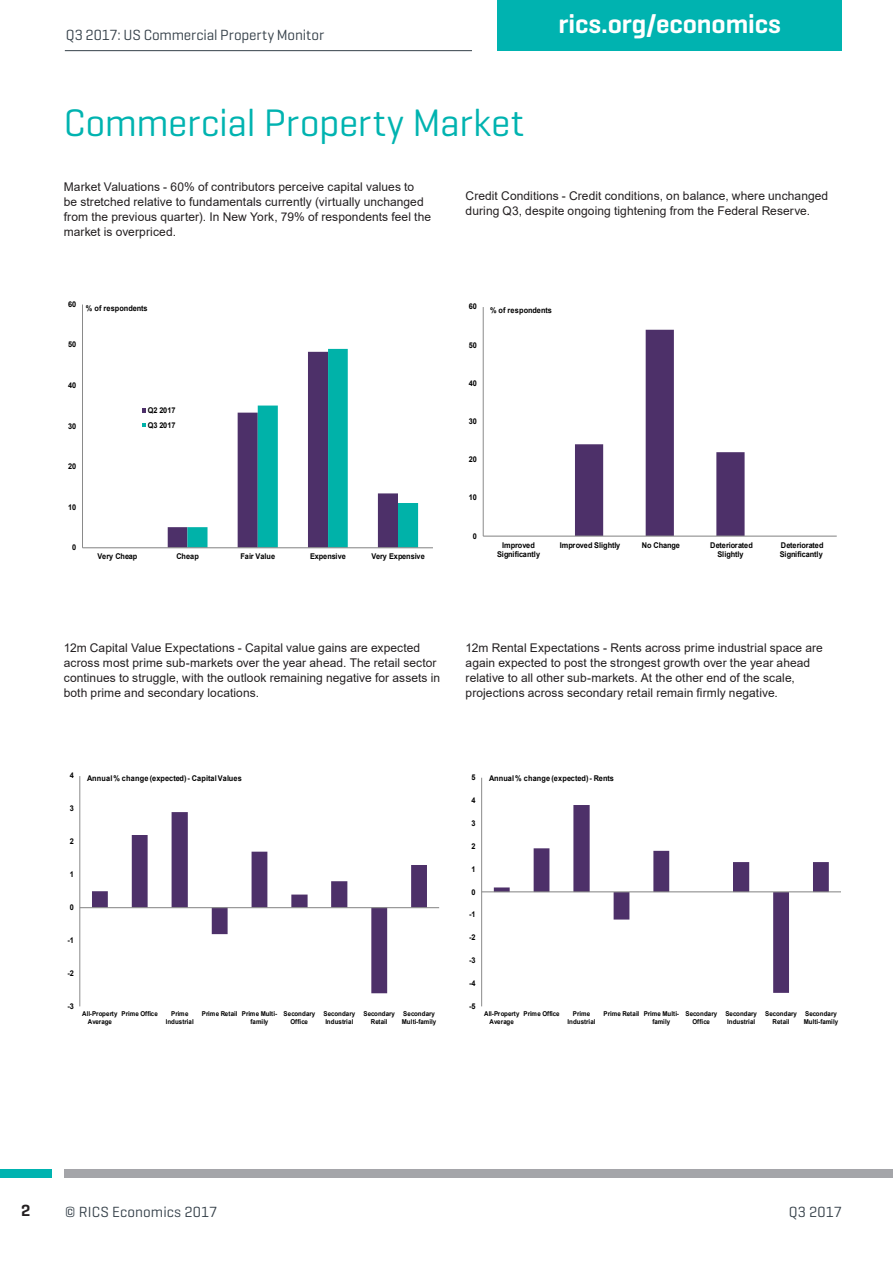
<style>
.page{position:relative;width:893px;height:1263px;background:#fff}
.page>*{position:absolute;margin:0;border:0;box-sizing:border-box;transform-origin:0 0}
.Main_Header{font:39px "Geogrotesque";letter-spacing:-.01em;color:#00b3b0}
.t1{font:600 27px "Geogrotesque";letter-spacing:-.005em;color:#fff}
.t2{font:600 16.5px "Geogrotesque";color:#231f20}
.t3{font:15px "Geogrotesque";color:#36414a}
.Chart_description_te{font:12px/15px "Arial";letter-spacing:.005em;color:#231f20}
.t4{font:700 7.95px/9px "Arial";letter-spacing:-.015em;color:#000;scale:.93 1}
.t5{font:700 7.95px "Arial";letter-spacing:.02em;color:#000;scale:.93 1}
.t6{font:700 6.6px/7.6px "Arial";letter-spacing:.005em;color:#000;text-align:center;scale:.93 1}
.t7{font:700 6.6px "Arial";letter-spacing:-.015em;color:#000;scale:.93 1}
</style>
<div class="page">
<div style="left:497px;top:0;width:345px;height:51px;background:#00b3b0"></div>
<hr style="left:65px;top:50px;width:407px;height:1px;background:#36414a">
<div style="left:0;top:1169px;width:51px;height:9px;background:#00b3b0"></div>
<div style="left:64px;top:1169px;width:829px;height:9px;background:#a4a5a9"></div>
<svg style="left:168px;top:527px;width:19px;height:20px"></svg>
<svg style="left:187px;top:349px;width:231px;height:198px"></svg>
<hr style="left:82px;top:305px;width:1px;height:243px;background:#868686">
<hr style="left:83px;top:547px;width:350px;height:1px;background:#868686">
<svg style="left:143px;top:408px;width:3px;height:5px"></svg>
<svg style="left:143px;top:423px;width:3px;height:4px"></svg>
<svg style="left:92px;top:812px;width:335px;height:181px"></svg>
<hr style="left:80px;top:776px;width:1px;height:230px;background:#868686">
<hr style="left:80px;top:907px;width:359px;height:1px;background:#868686">
<svg style="left:575px;top:330px;width:170px;height:206px"></svg>
<hr style="left:483px;top:307px;width:1px;height:229px;background:#868686">
<hr style="left:483px;top:536px;width:354px;height:1px;background:#868686">
<svg style="left:494px;top:805px;width:335px;height:188px"></svg>
<hr style="left:481px;top:778px;width:1px;height:228px;background:#868686">
<hr style="left:482px;top:891px;width:359px;height:1px;background:#868686">
<p class="t3" style="left:66px;top:25px;width:260px">Q3 2017: US Commercial Property Monitor</p>
<p class="Main_Header" style="left:64px;top:98px;width:462px">Commercial Property Market</p>
<h2 class="t1" style="left:559px;top:7px;width:224px">rics.org/economics</h2>
<p class="Chart_description_te" style="left:64px;top:179px;width:369px">Market Valuations - 60% of contributors perceive capital values to<br>be stretched relative to fundamentals currently (virtually unchanged from the previous quarter). In New York, 79% of respondents feel the market is overpriced.</p>
<p class="t4" style="left:68px;top:300px;width:10px">60</p>
<p class="t5" style="left:86px;top:303px;width:68px">% of respondents</p>
<p class="t4" style="left:68px;top:340px;width:10px">50</p>
<p class="t4" style="left:68px;top:381px;width:10px">40</p>
<p class="t4" style="left:68px;top:421px;width:10px">30</p>
<p class="t4" style="left:148px;top:403px;width:31px;line-height:14.7px">Q2 2017<br>Q3 2017</p>
<p class="t4" style="left:68px;top:462px;width:10px">20</p>
<p class="t4" style="left:68px;top:502px;width:10px">10</p>
<p class="t4" style="left:72px;top:543px;width:6px">0</p>
<p class="t4" style="left:98px;top:552px;width:44px">Very Cheap</p>
<p class="t4" style="left:177px;top:552px;width:25px">Cheap</p>
<p class="t4" style="left:241px;top:552px;width:39px">Fair Value</p>
<p class="t4" style="left:310px;top:552px;width:40px">Expensive</p>
<p class="t4" style="left:371px;top:552px;width:59px">Very Expensive</p>
<p class="Chart_description_te" style="left:466px;top:188px;width:364px">Credit Conditions - Credit conditions, on balance, where unchanged during Q3, despite ongoing tightening from the Federal Reserve.</p>
<p class="t4" style="left:469px;top:302px;width:10px">60</p>
<p class="t4" style="left:469px;top:340px;width:10px">50</p>
<p class="t4" style="left:469px;top:379px;width:10px">40</p>
<p class="t4" style="left:469px;top:417px;width:10px">30</p>
<p class="t4" style="left:469px;top:455px;width:10px">20</p>
<p class="t4" style="left:469px;top:493px;width:10px">10</p>
<p class="t4" style="left:473px;top:531px;width:6px">0</p>
<p class="t5" style="left:490px;top:305px;width:68px">% of respondents</p>
<p class="t4" style="left:497px;top:540px;width:48px;text-align:center">Improved<br>Significantly</p>
<p class="t4" style="left:560px;top:540px;width:67px">Improved Slightly</p>
<p class="t4" style="left:642px;top:540px;width:42px">No Change</p>
<p class="t4" style="left:710px;top:540px;width:47px;text-align:center">Deteriorated<br>Slightly</p>
<p class="t4" style="left:780px;top:540px;width:49px">Deteriorated<br>Significantly</p>
<p class="Chart_description_te" style="left:64px;top:640px;width:378px">12m Capital Value Expectations - Capital value gains are expected across most prime sub-markets over the year ahead. The retail sector continues to struggle, with the outlook remaining negative for assets in both prime and secondary locations.</p>
<p class="Chart_description_te" style="left:466px;top:640px;width:359px">12m Rental Expectations - Rents across prime industrial space are again expected to post the strongest growth over the year ahead relative to all other sub-markets. At the other end of the scale, projections across secondary retail remain firmly negative.</p>
<p class="t4" style="left:70px;top:771px;width:6px">4</p>
<p class="t4" style="left:70px;top:804px;width:6px">3</p>
<p class="t4" style="left:70px;top:837px;width:6px">2</p>
<p class="t4" style="left:70px;top:870px;width:6px">1</p>
<p class="t5" style="left:87px;top:773px;width:168px">Annual% change (expected) - Capital Values</p>
<p class="t4" style="left:70px;top:903px;width:6px">0</p>
<p class="t4" style="left:67px;top:936px;width:8px">-1</p>
<p class="t4" style="left:67px;top:969px;width:8px">-2</p>
<p class="t4" style="left:67px;top:1002px;width:8px">-3</p>
<p class="t6" style="left:82px;top:1010px;width:40px">All-Property<br>Average</p>
<p class="t7" style="left:122px;top:1009px;width:41px">Prime Office</p>
<p class="t6" style="left:166px;top:1010px;width:32px">Prime<br>Industrial</p>
<p class="t6" style="left:251px;top:1010px;width:30px;text-align:left;text-indent:-49px">Prime Retail Prime Multi&shy;family</p>
<p class="t6" style="left:284px;top:1010px;width:36px">Secondary<br>Office</p>
<p class="t6" style="left:323px;top:1010px;width:36px;text-align:left">Secondary<br>Industrial</p>
<p class="t6" style="left:363px;top:1010px;width:36px">Secondary<br>Retail</p>
<p class="t6" style="left:402px;top:1010px;width:38px;text-align:left">Secondary<br>Multi-family</p>
<p class="t4" style="left:472px;top:773px;width:6px">5</p>
<p class="t4" style="left:472px;top:796px;width:6px">4</p>
<p class="t4" style="left:472px;top:819px;width:6px">3</p>
<p class="t4" style="left:472px;top:841px;width:6px">2</p>
<p class="t4" style="left:472px;top:864px;width:6px">1</p>
<p class="t4" style="left:472px;top:887px;width:6px">0</p>
<p class="t4" style="left:469px;top:910px;width:8px">-1</p>
<p class="t4" style="left:469px;top:933px;width:8px">-2</p>
<p class="t4" style="left:469px;top:956px;width:8px">-3</p>
<p class="t4" style="left:469px;top:979px;width:8px">-4</p>
<p class="t4" style="left:469px;top:1002px;width:8px">-5</p>
<p class="t5" style="left:489px;top:772px;width:136px">Annual% change (expected) - Rents</p>
<p class="t6" style="left:484px;top:1010px;width:40px">All-Property<br>Average</p>
<p class="t7" style="left:523px;top:1009px;width:41px">Prime Office</p>
<p class="t6" style="left:568px;top:1010px;width:32px">Prime<br>Industrial</p>
<p class="t6" style="left:652px;top:1010px;width:30px;text-align:left;text-indent:-49px">Prime Retail Prime Multi&shy;family</p>
<p class="t6" style="left:685px;top:1010px;width:36px">Secondary<br>Office</p>
<p class="t6" style="left:725px;top:1010px;width:36px;text-align:left">Secondary<br>Industrial</p>
<p class="t6" style="left:765px;top:1010px;width:36px">Secondary<br>Retail</p>
<p class="t6" style="left:804px;top:1010px;width:38px;text-align:left">Secondary<br>Multi-family</p>
<p class="t2" style="left:21px;top:1200px;width:11px">2</p>
<p class="t3" style="left:65px;top:1202px;width:154px">© RICS Economics 2017</p>
<p class="t3" style="left:789px;top:1202px;width:55px">Q3 2017</p>
</div>
